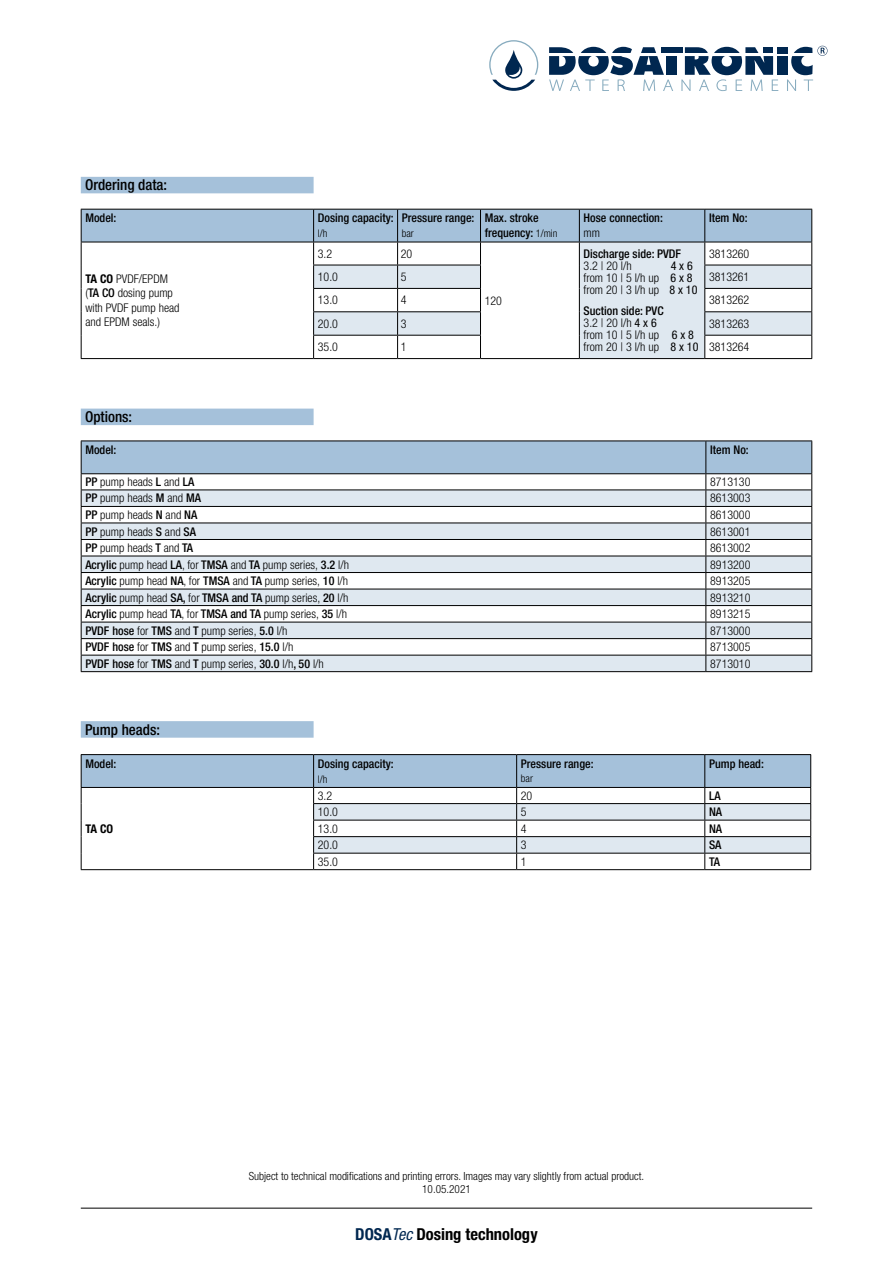
<style>
.page{position:relative;width:893px;height:1263px;background:#fff}
.page>*{position:absolute;margin:0;border:0;box-sizing:border-box;transform-origin:0 0}
.t1{font:700 condensed 16.5px "Helvetica Neue LT Pro";color:#000}
.t2{font:500 condensed 15px "Helvetica Neue LT Pro";color:#000}
.t3{font:300 condensed 12px/12px "Helvetica Neue LT Pro";color:#000}
.t4{font:500 condensed 12px/14.4px "Helvetica Neue LT Pro";color:#000}
.t5{font:700 condensed 12px "Helvetica Neue LT Pro";color:#000}
.t6{font:300 condensed 11.25px/13.5px "Helvetica Neue LT Pro";color:#000;text-align:center}
.t7{font:300 condensed 10.5px "Helvetica Neue LT Pro";color:#000}
.s1{font-weight:300;font-size:10.5px}
.s2{font-weight:700}
.s3{font-weight:500}
.s4{font-weight:400}
.s5{color:#002750}
.s6{font-weight:400;font-style:italic;color:#002750}
</style>
<div class="page">
<hr style="left:81px;top:1208px;width:731px;height:1px;background:#000">
<svg style="left:489px;top:40px;width:339px;height:51px"></svg>
<div style="left:81px;top:177px;width:233px;height:16px;background:#a5c1da"></div>
<div style="left:81px;top:409px;width:233px;height:16px;background:#a5c1da"></div>
<svg style="left:81px;top:441px;width:731px;height:230px"></svg>
<hr style="left:81px;top:539px;width:625px;height:1px;background:#000">
<hr style="left:706px;top:539px;width:106px;height:1px;background:#000">
<hr style="left:81px;top:556px;width:625px;height:1px;background:#000">
<hr style="left:706px;top:556px;width:106px;height:1px;background:#000">
<hr style="left:81px;top:572px;width:625px;height:1px;background:#000">
<hr style="left:706px;top:572px;width:106px;height:1px;background:#000">
<hr style="left:81px;top:589px;width:625px;height:1px;background:#000">
<hr style="left:706px;top:589px;width:106px;height:1px;background:#000">
<hr style="left:81px;top:605px;width:625px;height:1px;background:#000">
<hr style="left:706px;top:605px;width:106px;height:1px;background:#000">
<hr style="left:81px;top:622px;width:625px;height:1px;background:#000">
<hr style="left:706px;top:622px;width:106px;height:1px;background:#000">
<hr style="left:81px;top:638px;width:625px;height:1px;background:#000">
<hr style="left:706px;top:638px;width:106px;height:1px;background:#000">
<hr style="left:81px;top:655px;width:625px;height:1px;background:#000">
<hr style="left:706px;top:655px;width:106px;height:1px;background:#000">
<hr style="left:81px;top:671px;width:625px;height:1px;background:#000">
<hr style="left:706px;top:671px;width:106px;height:1px;background:#000">
<hr style="left:81px;top:358px;width:233px;height:1px;background:#000">
<hr style="left:705px;top:358px;width:107px;height:1px;background:#000">
<hr style="left:480px;top:358px;width:99px;height:1px;background:#000">
<hr style="left:579px;top:358px;width:126px;height:1px;background:#000">
<hr style="left:314px;top:358px;width:84px;height:1px;background:#000">
<hr style="left:398px;top:358px;width:82px;height:1px;background:#000">
<svg style="left:81px;top:209px;width:731px;height:149px"></svg>
<hr style="left:81px;top:869px;width:233px;height:1px;background:#000">
<hr style="left:705px;top:869px;width:106px;height:1px;background:#000">
<hr style="left:314px;top:869px;width:203px;height:1px;background:#000">
<hr style="left:517px;top:869px;width:188px;height:1px;background:#000">
<hr style="left:81px;top:754px;width:233px;height:1px;background:#000">
<hr style="left:314px;top:754px;width:203px;height:1px;background:#000">
<hr style="left:517px;top:754px;width:188px;height:1px;background:#000">
<hr style="left:705px;top:754px;width:106px;height:1px;background:#000">
<svg style="left:81px;top:755px;width:730px;height:114px"></svg>
<div style="left:81px;top:721px;width:233px;height:17px;background:#a5c1da"></div>
<p class="t2" style="left:85px;top:176px;width:84px">Ordering data:</p>
<p class="t4" style="left:85px;top:211px;width:33px">Model:</p>
<p class="t4" style="left:318px;top:211px;width:77px">Dosing capacity:</p>
<p class="t7" style="left:318px;top:227px;width:11px">l/h</p>
<p class="t4" style="left:402px;top:211px;width:74px">Pressure range:</p>
<p class="t7" style="left:402px;top:227px;width:14px">bar</p>
<p class="t4" style="left:485px;top:211px;width:74px">Max. stroke frequency: <span class="s1">1/min</span></p>
<p class="t4" style="left:584px;top:211px;width:81px">Hose connection:</p>
<p class="t3" style="left:584px;top:226px;width:18px">mm</p>
<p class="t4" style="left:709px;top:211px;width:40px">Item No:</p>
<p class="t3" style="left:85px;top:271px;width:96px;line-height:14.4px"><span class="s2">TA CO</span> PVDF/EPDM (<span class="s3">TA CO</span> dosing pump with PVDF pump head and EPDM seals.)</p>
<p class="t3" style="left:318px;top:247px;width:16px">3.2</p>
<p class="t3" style="left:401px;top:247px;width:13px">20</p>
<p class="t3" style="left:709px;top:247px;width:42px">3813260</p>
<p class="t4" style="left:584px;top:246px;width:99px">Discharge side: PVDF</p>
<p class="t3" style="left:584px;top:260px;width:50px">3.2 | 20 l/h</p>
<p class="t3" style="left:584px;top:260px;width:115px;text-indent:87px"><span class="s4">4 x 6 </span>from 10 | 5 l/h up <span class="s4">6 x 8 </span>from 20 | 3 l/h up <span class="s4">8 x 10</span></p>
<p class="t3" style="left:584px;top:305px;width:116px"><span class="s3">Suction side: PVC<br></span>3.2 | 20 l/h <span class="s4">4 x 6<br></span>from 10 | 5 l/h up <span class="s4">6 x 8 </span>from 20 | 3 l/h up <span class="s4">8 x 10</span></p>
<p class="t3" style="left:318px;top:271px;width:22px">10.0</p>
<p class="t3" style="left:401px;top:271px;width:7px">5</p>
<p class="t3" style="left:709px;top:271px;width:42px">3813261</p>
<p class="t3" style="left:318px;top:294px;width:22px">13.0</p>
<p class="t3" style="left:401px;top:294px;width:7px">4</p>
<p class="t3" style="left:709px;top:294px;width:42px">3813262</p>
<p class="t3" style="left:318px;top:317px;width:22px">20.0</p>
<p class="t3" style="left:401px;top:317px;width:7px">3</p>
<p class="t3" style="left:709px;top:317px;width:42px">3813263</p>
<p class="t3" style="left:318px;top:341px;width:22px">35.0</p>
<p class="t3" style="left:401px;top:341px;width:7px">1</p>
<p class="t3" style="left:709px;top:341px;width:42px">3813264</p>
<p class="t3" style="left:485px;top:294px;width:19px">120</p>
<p class="t2" style="left:85px;top:408px;width:49px">Options:</p>
<p class="t4" style="left:85px;top:443px;width:33px">Model:</p>
<p class="t4" style="left:710px;top:443px;width:40px">Item No:</p>
<p class="t3" style="left:85px;top:476px;width:110px"><span class="s3">PP</span> pump heads <span class="s3">L</span> and <span class="s3">LA</span></p>
<p class="t3" style="left:710px;top:476px;width:42px">8713130</p>
<p class="t3" style="left:85px;top:492px;width:117px"><span class="s3">PP</span> pump heads <span class="s3">M</span> and <span class="s3">MA</span></p>
<p class="t3" style="left:710px;top:492px;width:42px">8613003</p>
<p class="t3" style="left:85px;top:509px;width:113px"><span class="s3">PP</span> pump heads <span class="s3">N</span> and <span class="s3">NA</span></p>
<p class="t3" style="left:710px;top:509px;width:42px">8613000</p>
<p class="t3" style="left:85px;top:525px;width:112px"><span class="s3">PP</span> pump heads <span class="s3">S</span> and <span class="s3">SA</span></p>
<p class="t3" style="left:710px;top:525px;width:42px">8613001</p>
<p class="t3" style="left:85px;top:542px;width:109px"><span class="s3">PP</span> pump heads <span class="s3">T</span> and <span class="s3">TA</span></p>
<p class="t3" style="left:710px;top:542px;width:42px">8613002</p>
<p class="t3" style="left:85px;top:558px;width:265px"><span class="s3">Acrylic</span> pump head <span class="s3">LA</span>, for <span class="s3">TMSA</span> and <span class="s3">TA</span> pump series, <span class="s3">3.2</span> l/h</p>
<p class="t3" style="left:710px;top:558px;width:42px">8913200</p>
<p class="t3" style="left:85px;top:575px;width:264px"><span class="s3">Acrylic</span> pump head <span class="s3">NA</span>, for <span class="s3">TMSA</span> and <span class="s3">TA</span> pump series, <span class="s3">10</span> l/h</p>
<p class="t3" style="left:710px;top:575px;width:42px">8913205</p>
<p class="t3" style="left:85px;top:591px;width:264px"><span class="s3">Acrylic</span> pump head <span class="s3">SA,</span> for <span class="s3">TMSA and TA</span> pump series, <span class="s3">20</span> l/h</p>
<p class="t3" style="left:710px;top:591px;width:42px">8913210</p>
<p class="t3" style="left:85px;top:608px;width:263px"><span class="s3">Acrylic</span> pump head <span class="s3">TA</span>, for <span class="s3">TMSA and TA</span> pump series, <span class="s3">35</span> l/h</p>
<p class="t3" style="left:710px;top:608px;width:42px">8913215</p>
<p class="t3" style="left:85px;top:624px;width:204px"><span class="s3">PVDF hose</span> for <span class="s3">TMS</span> and <span class="s3">T</span> pump series, <span class="s3">5.0</span> l/h</p>
<p class="t3" style="left:710px;top:624px;width:42px">8713000</p>
<p class="t3" style="left:85px;top:641px;width:209px"><span class="s3">PVDF hose</span> for <span class="s3">TMS</span> and <span class="s3">T</span> pump series, <span class="s3">15.0</span> l/h</p>
<p class="t3" style="left:710px;top:641px;width:42px">8713005</p>
<p class="t3" style="left:85px;top:657px;width:240px"><span class="s3">PVDF hose</span> for <span class="s3">TMS</span> and <span class="s3">T</span> pump series, <span class="s3">30.0</span> l/h<span class="s3">, 50</span> l/h</p>
<p class="t3" style="left:710px;top:657px;width:42px">8713010</p>
<p class="t2" style="left:85px;top:720px;width:76px">Pump heads:</p>
<p class="t4" style="left:85px;top:756px;width:33px">Model:</p>
<p class="t4" style="left:318px;top:756px;width:77px">Dosing capacity:</p>
<p class="t7" style="left:318px;top:773px;width:11px">l/h</p>
<p class="t4" style="left:521px;top:756px;width:74px">Pressure range:</p>
<p class="t7" style="left:521px;top:772px;width:14px">bar</p>
<p class="t4" style="left:709px;top:756px;width:56px">Pump head:</p>
<p class="t5" style="left:85px;top:821px;width:29px">TA CO</p>
<p class="t3" style="left:318px;top:789px;width:16px">3.2</p>
<p class="t3" style="left:521px;top:789px;width:13px">20</p>
<p class="t4" style="left:709px;top:788px;width:13px">LA</p>
<p class="t3" style="left:318px;top:806px;width:22px">10.0</p>
<p class="t3" style="left:521px;top:806px;width:7px">5</p>
<p class="t4" style="left:709px;top:804px;width:15px">NA</p>
<p class="t3" style="left:318px;top:822px;width:22px">13.0</p>
<p class="t3" style="left:521px;top:822px;width:7px">4</p>
<p class="t4" style="left:709px;top:821px;width:15px">NA</p>
<p class="t3" style="left:318px;top:839px;width:22px">20.0</p>
<p class="t3" style="left:521px;top:839px;width:7px">3</p>
<p class="t4" style="left:709px;top:837px;width:14px">SA</p>
<p class="t3" style="left:318px;top:855px;width:22px">35.0</p>
<p class="t3" style="left:521px;top:855px;width:7px">1</p>
<p class="t4" style="left:709px;top:854px;width:13px">TA</p>
<p class="t6" style="left:249px;top:1169px;width:397px">Subject to technical modifications and printing errors. Images may vary slightly from actual product.<br>10.05.2021</p>
<h1 class="t1" style="left:355px;top:1224px;width:184px"><span class="s5">DOSA</span><span class="s6">Tec</span> Dosing technology</h1>
</div>
